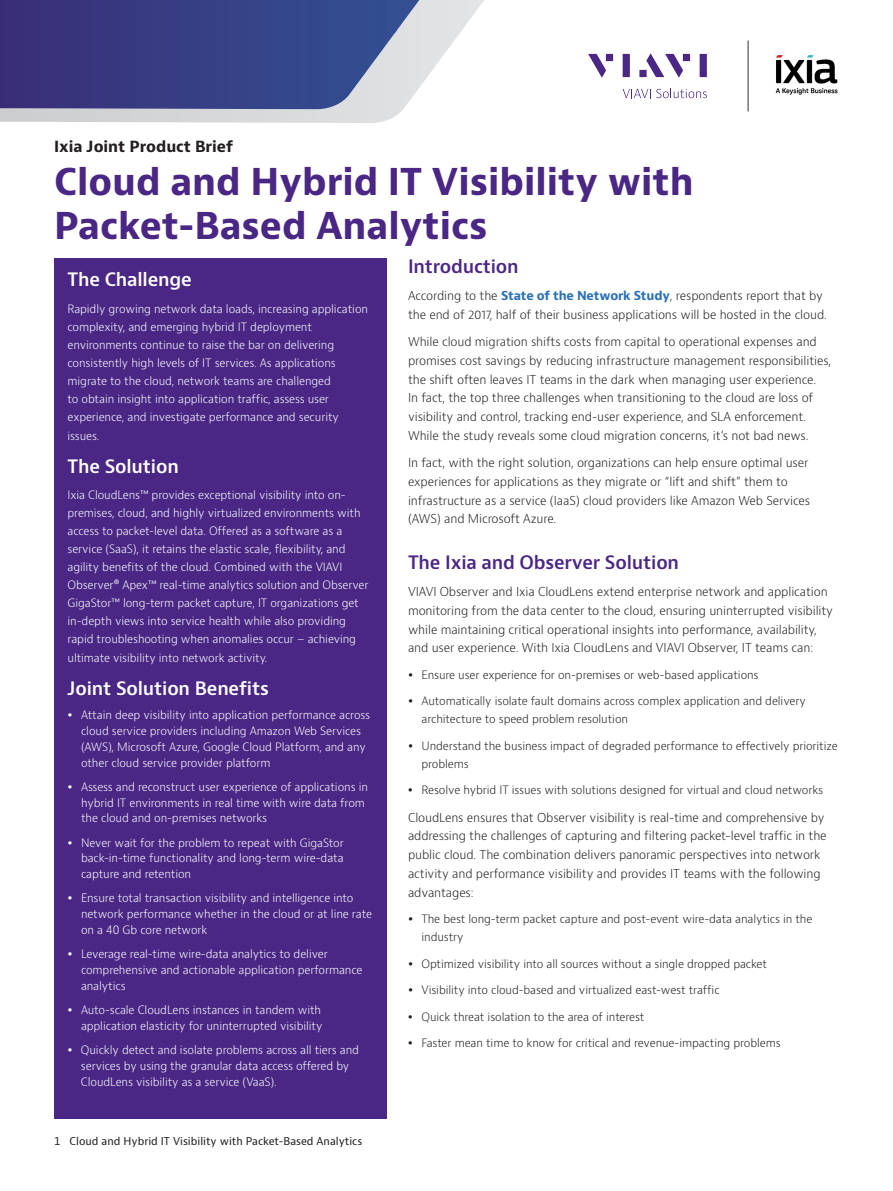
<style>
.page{position:relative;width:893px;height:1191px;background:#fff}
.page>*{position:absolute;margin:0;border:0;box-sizing:border-box;transform-origin:0 0}
.t1{font:700 36px/43.2px "Bernino Sans";color:#4a2785}
.t2{font:600 18px "Bernino Sans";letter-spacing:-.01em;color:#fff}
.t3{font:600 18px "Bernino Sans";letter-spacing:-.01em;color:#4a2785}
.t4{font:700 15px "Bernino Sans";color:#231f20}
.t5{font:300 12px/18.8px "Bernino Sans";letter-spacing:-.01em;color:#231f20}
.t6{font:300 11.25px/18.1px "Bernino Sans";letter-spacing:-.01em;color:#fff}
.t7{font:300 11.25px/18px "Bernino Sans";letter-spacing:-.01em;color:#231f20}
.t8{font:10.5px "Bernino Sans";color:#231f20}
.s1{font-weight:700;color:#2a70b8}
</style>
<div class="page">
<div style="left:54px;top:258px;width:332px;height:860px;background:#4a2785"></div>
<div style="left:683px;top:54px;width:7px;height:7px;background:#4a2785"></div>
<div style="left:700px;top:54px;width:7px;height:23px;background:#4a2785"></div>
<svg style="left:681px;top:54px;width:2px;height:20px"></svg>
<svg style="left:681px;top:89px;width:26px;height:9px"></svg>
<img style="left:775px;top:55px;width:63px;height:40px">
<hr style="left:748px;top:41px;width:1px;height:70px;background:#323332">
<svg style="left:0;top:108px;width:404px;height:15px;background:#d8d9db"></svg>
<svg style="left:397px;top:0;width:284px;height:108px"></svg>
<img style="left:0;top:5px;width:397px;height:104px">
<img style="left:395px;top:0;width:24px;height:33px">
<img style="left:0;top:0;width:397px;height:5px">
<h3 class="t4" style="left:54px;top:137px;width:181px">Ixia Joint Product Brief</h3>
<h1 class="t1" style="left:54px;top:161px;width:641px">Cloud and Hybrid IT Visibility with<br>Packet-Based Analytics</h1>
<h2 class="t2" style="left:68px;top:268px;width:126px">The Challenge</h2>
<p class="t6" style="left:68px;top:300px;width:302px">Rapidly growing network data loads, increasing application complexity, and emerging hybrid IT deployment environments continue to raise the bar on delivering consistently high levels of IT services. As applications migrate to the cloud, network teams are challenged<br>to obtain insight into application traffic, assess user experience, and investigate performance and security issues.</p>
<h2 class="t2" style="left:68px;top:454px;width:113px">The Solution</h2>
<p class="t6" style="left:68px;top:486px;width:303px">Ixia CloudLens™ provides exceptional visibility into on&shy;premises, cloud, and highly virtualized environments with access to packet-level data. Offered as a software as a service (SaaS), it retains the elastic scale, flexibility, and agility benefits of the cloud. Combined with the VIAVI Observer® Apex™ real-time analytics solution and Observer GigaStor™ long-term packet capture, IT organizations get in-depth views into service health while also providing rapid troubleshooting when anomalies occur – achieving ultimate visibility into network activity.</p>
<h2 class="t2" style="left:68px;top:677px;width:203px">Joint Solution Benefits</h2>
<p class="t6" style="left:81px;top:707px;width:291px;line-height:15.8px">Attain deep visibility into application performance across cloud service providers including Amazon Web Services (AWS), Microsoft Azure, Google Cloud Platform, and any other cloud service provider platform</p>
<p class="t6" style="left:81px;top:779px;width:288px;line-height:15.8px">Assess and reconstruct user experience of applications in hybrid IT environments in real time with wire data from the cloud and on-premises networks</p>
<p class="t6" style="left:81px;top:835px;width:264px;line-height:15.8px;text-align:justify">Never wait for the problem to repeat with GigaStor back-in-time functionality and long-term wire-data capture and retention</p>
<p class="t6" style="left:81px;top:890px;width:292px;line-height:15.8px">Ensure total transaction visibility and intelligence into network performance whether in the cloud or at line rate on a 40 Gb core network</p>
<p class="t6" style="left:81px;top:946px;width:283px;line-height:15.8px">Leverage real-time wire-data analytics to deliver comprehensive and actionable application performance analytics</p>
<p class="t6" style="left:81px;top:1002px;width:243px;line-height:15.8px">Auto-scale CloudLens instances in tandem with application elasticity for uninterrupted visibility</p>
<p class="t6" style="left:81px;top:1042px;width:279px;line-height:15.8px">Quickly detect and isolate problems across all tiers and services by using the granular data access offered by<br>CloudLens visibility as a service (VaaS).</p>
<p class="t8" style="left:54px;top:1134px;width:310px">1 Cloud and Hybrid IT Visibility with Packet-Based Analytics</p>
<h2 class="t3" style="left:408px;top:255px;width:112px">Introduction</h2>
<p class="t5" style="left:408px;top:287px;width:420px">According to the <span class="s1">State of the Network Study</span>, respondents report that by the end of 2017, half of their business applications will be hosted in the cloud.</p>
<p class="t5" style="left:408px;top:333px;width:425px">While cloud migration shifts costs from capital to operational expenses and promises cost savings by reducing infrastructure management responsibilities, the shift often leaves IT teams in the dark when managing user experience.<br>In fact, the top three challenges when transitioning to the cloud are loss of visibility and control, tracking end-user experience, and SLA enforcement.<br>While the study reveals some cloud migration concerns, it’s not bad news.</p>
<p class="t5" style="left:408px;top:454px;width:403px">In fact, with the right solution, organizations can help ensure optimal user experiences for applications as they migrate or “lift and shift” them to infrastructure as a service (IaaS) cloud providers like Amazon Web Services (AWS) and Microsoft Azure.</p>
<h2 class="t3" style="left:408px;top:550px;width:273px">The Ixia and Observer Solution</h2>
<p class="t5" style="left:408px;top:582px;width:427px">VIAVI Observer and Ixia CloudLens extend enterprise network and application monitoring from the data center to the cloud, ensuring uninterrupted visibility while maintaining critical operational insights into performance, availability, and user experience. With Ixia CloudLens and VIAVI Observer, IT teams can:</p>
<p class="t7" style="left:421px;top:666px;width:339px">Ensure user experience for on-premises or web-based applications</p>
<p class="t7" style="left:421px;top:692px;width:386px">Automatically isolate fault domains across complex application and delivery architecture to speed problem resolution</p>
<p class="t7" style="left:421px;top:737px;width:418px">Understand the business impact of degraded performance to effectively prioritize problems</p>
<p class="t7" style="left:421px;top:781px;width:403px">Resolve hybrid IT issues with solutions designed for virtual and cloud networks</p>
<p class="t5" style="left:408px;top:808px;width:420px">CloudLens ensures that Observer visibility is real-time and comprehensive by addressing the challenges of capturing and filtering packet-level traffic in the public cloud. The combination delivers panoramic perspectives into network activity and performance visibility and provides IT teams with the following advantages:</p>
<p class="t7" style="left:421px;top:910px;width:392px">The best long-term packet capture and post-event wire-data analytics in the industry</p>
<p class="t7" style="left:421px;top:954px;width:347px">Optimized visibility into all sources without a single dropped packet</p>
<p class="t7" style="left:421px;top:981px;width:300px">Visibility into cloud-based and virtualized east-west traffic</p>
<p class="t7" style="left:421px;top:1007px;width:225px">Quick threat isolation to the area of interest</p>
<p class="t7" style="left:421px;top:1034px;width:361px">Faster mean time to know for critical and revenue-impacting problems</p>
</div>
